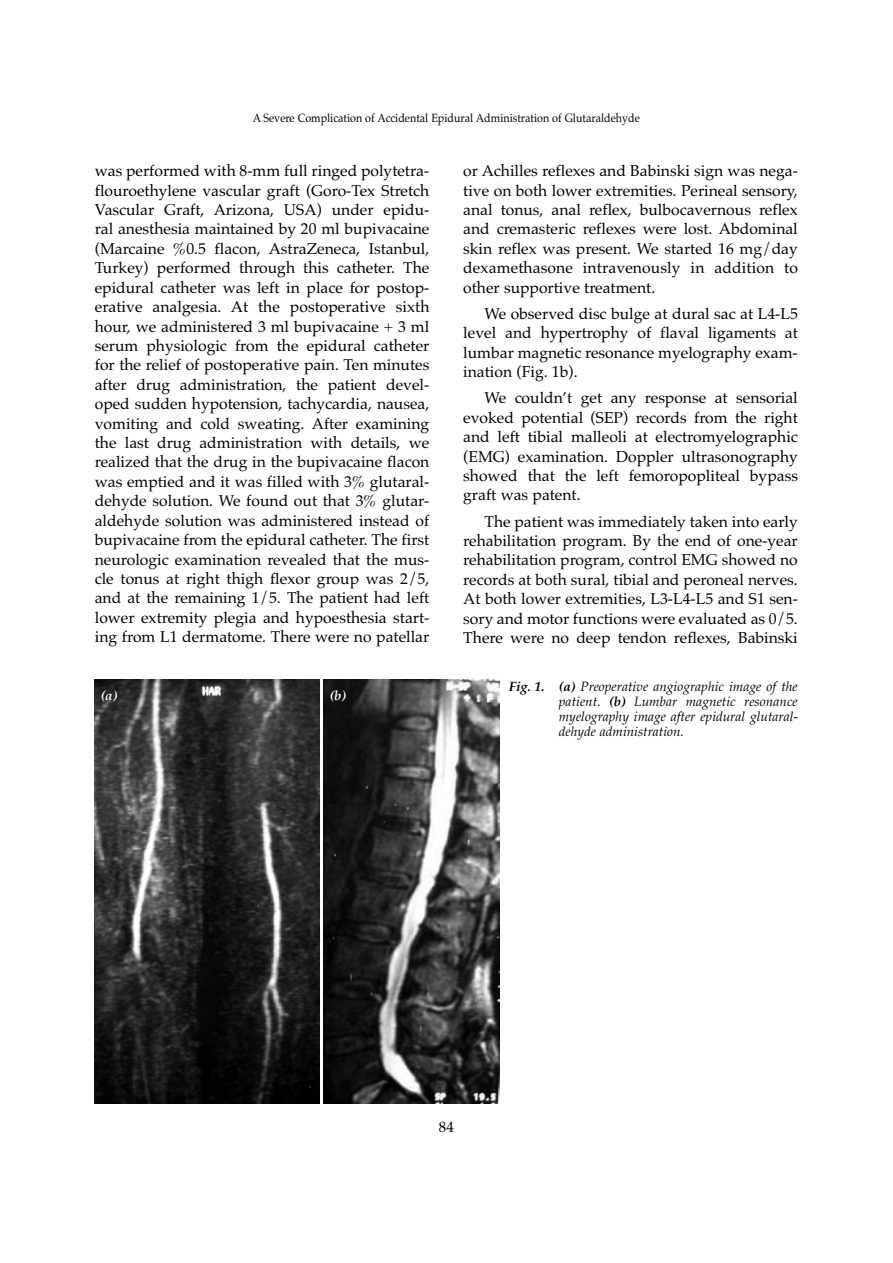
<style>
.page{position:relative;width:893px;height:1263px;background:#fff}
.page>*{position:absolute;margin:0;border:0;box-sizing:border-box;transform-origin:0 0}
.t1{font:15.75px/19.4px "Palatino";color:#000;text-align:justify}
.t2{font:15px "Palatino";color:#000}
.t3{font:italic 13.5px/15px "Palatino";color:#000;text-align:justify}
.t4{font:italic 700 13.5px "Palatino";color:#fff}
.t5{font:12px "Palatino";color:#000;scale:.9 1}
.s1{font-weight:700}
</style>
<div class="page">
<img style="left:95px;top:680px;width:225px;height:423px">
<img style="left:323px;top:680px;width:176px;height:423px">
<p class="t5" style="left:253px;top:113px;width:432px">A Severe Complication of Accidental Epidural Administration of Glutaraldehyde</p>
<p class="t1" style="left:95px;top:163px;width:336px">was performed with 8-mm full ringed polytetra&shy;flouroethylene vascular graft (Goro-Tex Stretch Vascular Graft, Arizona, USA) under epidu&shy;ral anesthesia maintained by 20 ml bupivacaine (Marcaine %0.5 flacon, AstraZeneca, Istanbul, Turkey) performed through this catheter. The epidural catheter was left in place for postop&shy;erative analgesia. At the postoperative sixth hour, we administered 3 ml bupivacaine + 3 ml serum physiologic from the epidural catheter for the relief of postoperative pain. Ten minutes after drug administration, the patient devel&shy;oped sudden hypotension, tachycardia, nausea, vomiting and cold sweating. After examining the last drug administration with details, we realized that the drug in the bupivacaine flacon was emptied and it was filled with 3% glutaral&shy;dehyde solution. We found out that 3% glutar&shy;aldehyde solution was administered instead of bupivacaine from the epidural catheter. The first neurologic examination revealed that the mus&shy;cle tonus at right thigh flexor group was 2/5, and at the remaining 1/5. The patient had left lower extremity plegia and hypoesthesia start&shy;ing from L1 dermatome. There were no patellar</p>
<p class="t1" style="left:463px;top:163px;width:336px">or Achilles reflexes and Babinski sign was nega&shy;tive on both lower extremities. Perineal sensory, anal tonus, anal reflex, bulbocavernous reflex and cremasteric reflexes were lost. Abdominal skin reflex was present. We started 16 mg/day dexamethasone intravenously in addition to other supportive treatment.</p>
<p class="t1" style="left:463px;top:306px;width:336px;text-indent:21px">We observed disc bulge at dural sac at L4-L5 level and hypertrophy of flaval ligaments at lumbar magnetic resonance myelography exam&shy;ination (Fig. 1b).</p>
<p class="t1" style="left:463px;top:390px;width:336px;text-indent:21px">We couldn’t get any response at sensorial evoked potential (SEP) records from the right and left tibial malleoli at electromyelographic (EMG) examination. Doppler ultrasonography showed that the left femoropopliteal bypass graft was patent.</p>
<p class="t1" style="left:463px;top:513px;width:336px;text-indent:21px">The patient was immediately taken into early rehabilitation program. By the end of one-year rehabilitation program, control EMG showed no records at both sural, tibial and peroneal nerves.<br>At both lower extremities, L3-L4-L5 and S1 sen&shy;sory and motor functions were evaluated as 0/5.<br>There were no deep tendon reflexes, Babinski</p>
<p class="t3" style="left:559px;top:680px;width:240px;text-indent:-50px"><span class="s1">Fig. 1. (a)</span> Preoperative angiographic image of the patient. <span class="s1">(b)</span> Lumbar magnetic resonance myelography image after epidural glutaral&shy;dehyde administration.</p>
<p class="t4" style="left:101px;top:690px;width:18px">(a)</p>
<p class="t4" style="left:330px;top:690px;width:18px">(b)</p>
<p class="t2" style="left:439px;top:1121px;width:16px">84</p>
</div>
